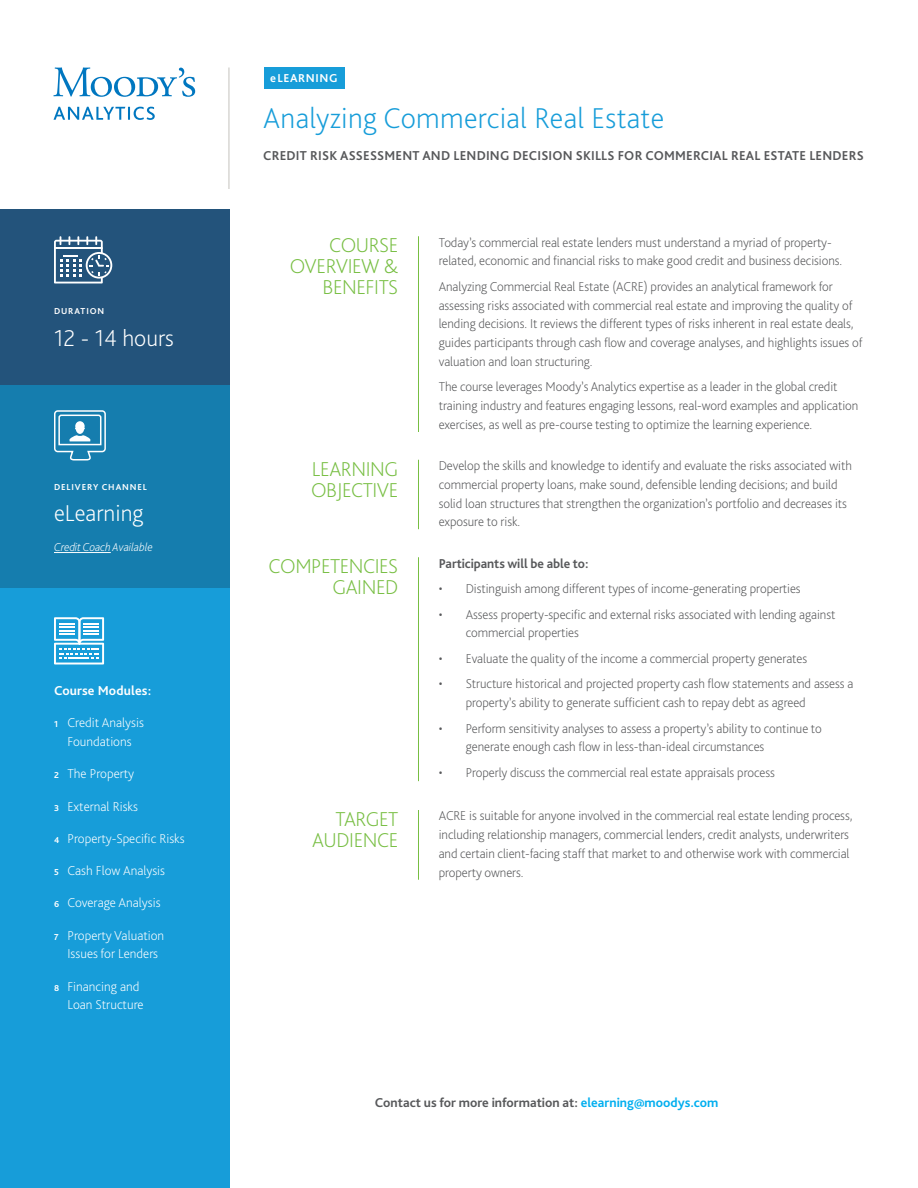
<style>
.page{position:relative;width:918px;height:1188px;background:#fff}
.page>*{position:absolute;margin:0;border:0;box-sizing:border-box;transform-origin:0 0}
.t1{font:200 30px "Bliss Pro";letter-spacing:.01em;color:#179dd9}
.body{font:200 24px "Bliss Pro";color:#fff}
.t2{font:200 21px/21px "Bliss Pro";letter-spacing:-.02em;color:#77be42;text-align:right}
.t3{font:200 13.5px/18.8px "Bliss Pro";letter-spacing:-.005em;color:#57585a}
.body-2{font:200 13.5px/18.8px "Bliss Pro";color:#fff;text-align:center}
.body-3{font:700 13.5px "Bliss Pro";color:#57585a}
.body-4{font:700 13.5px "Bliss Pro";letter-spacing:.01em;color:#fff}
.t4{font:italic 200 12px "Bliss Pro";letter-spacing:-.005em;color:#fff}
.t5{font:700 12px "Bliss Pro";letter-spacing:.05em;color:#fff}
.body-5{font:700 9px "Bliss Pro";letter-spacing:.1em;color:#fff}
.s1{font-weight:700;font-size:9px}
.s2{color:#00aeef}
</style>
<div class="page">
<div style="left:0;top:560px;width:230px;height:628px;background:#179dd9"></div>
<svg style="left:54px;top:617px;width:50px;height:47px"></svg>
<div style="left:0;top:385px;width:230px;height:203px;background:#157dae"></div>
<svg style="left:54px;top:410px;width:52px;height:51px"></svg>
<div style="left:264px;top:68px;width:81px;height:21px;background:#179dd9"></div>
<hr style="left:418px;top:236px;width:1px;height:196px;background:#77be42">
<hr style="left:418px;top:460px;width:1px;height:69px;background:#77be42">
<hr style="left:418px;top:557px;width:1px;height:224px;background:#77be42">
<div style="left:0;top:209px;width:230px;height:176px;background:#23537b"></div>
<hr style="left:418px;top:810px;width:1px;height:70px;background:#77be42">
<svg style="left:54px;top:236px;width:58px;height:47px"></svg>
<svg style="left:53px;top:67px;width:142px;height:53px"></svg>
<hr style="left:228px;top:68px;width:2px;height:121px;background:#cbc9c5">
<hr style="left:54px;top:552px;width:57px;height:1px;background:#fff">
<p class="body-5" style="left:54px;top:305px;width:52px">DURATION</p>
<p class="body" style="left:54px;top:323px;width:121px">12 - 14 hours</p>
<p class="body-5" style="left:54px;top:481px;width:95px">DELIVERY CHANNEL</p>
<p class="body" style="left:54px;top:498px;width:91px">eLearning</p>
<p class="t4" style="left:54px;top:539px;width:100px">Credit Coach Available</p>
<p class="body-4" style="left:54px;top:682px;width:99px">Course Modules:</p>
<p class="body-2" style="left:54px;top:713px;width:91px"><span class="s1">1</span> Credit Analysis<br>Foundations</p>
<p class="body-2" style="left:54px;top:764px;width:82px"><span class="s1">2</span> The Property</p>
<p class="body-2" style="left:54px;top:796px;width:86px"><span class="s1">3</span> External Risks</p>
<p class="body-2" style="left:54px;top:829px;width:132px"><span class="s1">4</span> Property-Specific Risks</p>
<p class="body-2" style="left:54px;top:861px;width:113px"><span class="s1">5</span> Cash Flow Analysis</p>
<p class="body-2" style="left:54px;top:893px;width:108px"><span class="s1">6</span> Coverage Analysis</p>
<p class="body-2" style="left:54px;top:925px;width:112px"><span class="s1">7</span> Property Valuation<br>Issues for Lenders</p>
<p class="body-2" style="left:68px;top:976px;width:78px;text-align:left;text-indent:-14px"><span class="s1">8</span> Financing and<br>Loan Structure</p>
<p class="t5" style="left:270px;top:71px;width:69px">eLEARNING</p>
<p class="t1" style="left:263px;top:99px;width:403px">Analyzing Commercial Real Estate</p>
<p class="body-3" style="left:263px;top:147px;width:602px">CREDIT RISK ASSESSMENT AND LENDING DECISION SKILLS FOR COMMERCIAL REAL ESTATE LENDERS</p>
<p class="t2" style="left:290px;top:234px;width:110px">COURSE<br>OVERVIEW &amp;<br>BENEFITS</p>
<p class="t3" style="left:439px;top:232px;width:405px">Today’s commercial real estate lenders must understand a myriad of property&shy;related, economic and financial risks to make good credit and business decisions.</p>
<p class="t3" style="left:439px;top:277px;width:425px">Analyzing Commercial Real Estate (ACRE) provides an analytical framework for assessing risks associated with commercial real estate and improving the quality of lending decisions. It reviews the different types of risks inherent in real estate deals, guides participants through cash flow and coverage analyses, and highlights issues of valuation and loan structuring.</p>
<p class="t3" style="left:439px;top:377px;width:421px">The course leverages Moody’s Analytics expertise as a leader in the global credit training industry and features engaging lessons, real-word examples and application exercises, as well as pre-course testing to optimize the learning experience.</p>
<p class="t2" style="left:311px;top:458px;width:89px;text-align:left">LEARNING<br>OBJECTIVE</p>
<p class="t3" style="left:439px;top:456px;width:415px">Develop the skills and knowledge to identify and evaluate the risks associated with commercial property loans, make sound, defensible lending decisions; and build solid loan structures that strengthen the organization’s portfolio and decreases its exposure to risk.</p>
<p class="t2" style="left:269px;top:555px;width:131px">COMPETENCIES<br>GAINED</p>
<p class="body-3" style="left:439px;top:555px;width:151px">Participants will be able to:</p>
<p class="t3" style="left:439px;top:579px;width:363px">• Distinguish among different types of income-generating properties</p>
<p class="t3" style="left:466px;top:604px;width:371px;text-indent:-27px">• Assess property-specific and external risks associated with lending against commercial properties</p>
<p class="t3" style="left:439px;top:649px;width:370px">• Evaluate the quality of the income a commercial property generates</p>
<p class="t3" style="left:466px;top:674px;width:389px;text-indent:-27px">• Structure historical and projected property cash flow statements and assess a property’s ability to generate sufficient cash to repay debt as agreed</p>
<p class="t3" style="left:466px;top:718px;width:358px;text-indent:-27px">• Perform sensitivity analyses to assess a property’s ability to continue to generate enough cash flow in less-than-ideal circumstances</p>
<p class="t3" style="left:439px;top:763px;width:338px">• Properly discuss the commercial real estate appraisals process</p>
<p class="t2" style="left:312px;top:808px;width:88px">TARGET<br>AUDIENCE</p>
<p class="t3" style="left:439px;top:806px;width:415px">ACRE is suitable for anyone involved in the commercial real estate lending process, including relationship managers, commercial lenders, credit analysts, underwriters and certain client-facing staff that market to and otherwise work with commercial property owners.</p>
<p class="body-3" style="left:375px;top:1094px;width:345px">Contact us for more information at: <span class="s2">elearning@moodys.com</span></p>
</div>
